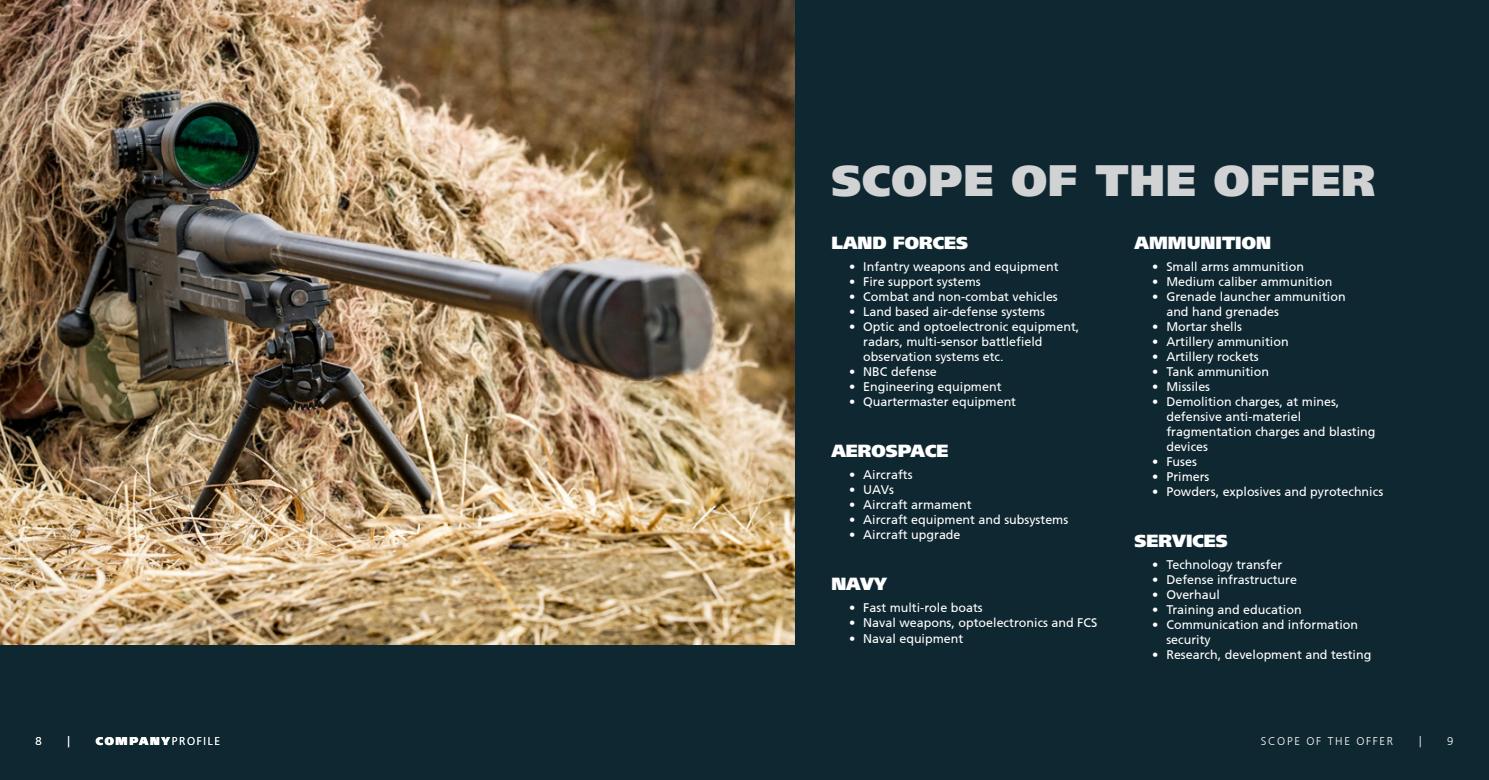
<style>
.page{position:relative;width:1489px;height:780px;background:#fff}
.page>*{position:absolute;margin:0;border:0;box-sizing:border-box;transform-origin:0 0}
.t1{font:900 43.75px "Frutiger LT";letter-spacing:.02em;color:#d1d2d4}
.t2{font:900 17.5px "Frutiger LT";color:#fff}
.t3{font:12.5px/15px "Frutiger CE";color:#fff}
.t4{font:300 11.25px "Frutiger CE";letter-spacing:.15em;color:#fff}
.t5{font:900 11.25px "Frutiger LT";letter-spacing:.15em;color:#fff}
.s1{font-family:"Frutiger CE";font-weight:300}
</style>
<div class="page">
<div style="left:744px;top:0;width:744px;height:780px;background:#0f2730"></div>
<div style="left:0;top:0;width:744px;height:780px;background:#0f2730"></div>
<img style="left:0;top:0;width:794px;height:644px">
<p class="t4" style="left:35px;top:734px;width:8px">8</p>
<p class="t4" style="left:67px;top:734px;width:4px">|</p>
<p class="t5" style="left:96px;top:733px;width:126px">COMPANY<span class="s1">PROFILE</span></p>
<p class="t1" style="left:831px;top:154px;width:545px">SCOPE OF THE OFFER</p>
<p class="t2" style="left:831px;top:232px;width:138px">LAND FORCES</p>
<p class="t3" style="left:849px;top:259px;width:211px">• Infantry weapons and equipment</p>
<p class="t3" style="left:849px;top:274px;width:133px">• Fire support systems</p>
<p class="t3" style="left:849px;top:289px;width:210px">• Combat and non-combat vehicles</p>
<p class="t3" style="left:849px;top:304px;width:197px">• Land based air-defense systems</p>
<p class="t3" style="left:863px;top:319px;width:217px;text-indent:-14px">• Optic and optoelectronic equipment, radars, multi-sensor battlefield observation systems etc.</p>
<p class="t3" style="left:849px;top:364px;width:89px">• NBC defense</p>
<p class="t3" style="left:849px;top:379px;width:154px">• Engineering equipment</p>
<p class="t3" style="left:849px;top:394px;width:168px">• Quartermaster equipment</p>
<p class="t2" style="left:831px;top:440px;width:118px">AEROSPACE</p>
<p class="t3" style="left:849px;top:467px;width:65px">• Aircrafts</p>
<p class="t3" style="left:849px;top:482px;width:46px">• UAVs</p>
<p class="t3" style="left:849px;top:497px;width:124px">• Aircraft armament</p>
<p class="t3" style="left:849px;top:512px;width:221px">• Aircraft equipment and subsystems</p>
<p class="t3" style="left:849px;top:527px;width:113px">• Aircraft upgrade</p>
<p class="t2" style="left:831px;top:573px;width:57px">NAVY</p>
<p class="t3" style="left:849px;top:600px;width:135px">• Fast multi-role boats</p>
<p class="t3" style="left:849px;top:615px;width:250px">• Naval weapons, optoelectronics and FCS</p>
<p class="t3" style="left:849px;top:630px;width:116px">• Naval equipment</p>
<p class="t2" style="left:1134px;top:232px;width:138px">AMMUNITION</p>
<p class="t3" style="left:1152px;top:259px;width:153px">• Small arms ammunition</p>
<p class="t3" style="left:1152px;top:274px;width:182px">• Medium caliber ammunition</p>
<p class="t3" style="left:1166px;top:289px;width:181px;text-indent:-14px">• Grenade launcher ammunition and hand grenades</p>
<p class="t3" style="left:1152px;top:319px;width:91px">• Mortar shells</p>
<p class="t3" style="left:1152px;top:334px;width:138px">• Artillery ammunition</p>
<p class="t3" style="left:1152px;top:349px;width:108px">• Artillery rockets</p>
<p class="t3" style="left:1152px;top:364px;width:118px">• Tank ammunition</p>
<p class="t3" style="left:1152px;top:379px;width:59px">• Missiles</p>
<p class="t3" style="left:1166px;top:394px;width:211px;text-indent:-14px">• Demolition charges, at mines, defensive anti-materiel fragmentation charges and blasting devices</p>
<p class="t3" style="left:1152px;top:454px;width:46px">• Fuses</p>
<p class="t3" style="left:1152px;top:469px;width:59px">• Primers</p>
<p class="t3" style="left:1152px;top:484px;width:232px">• Powders, explosives and pyrotechnics</p>
<p class="t2" style="left:1134px;top:530px;width:95px">SERVICES</p>
<p class="t3" style="left:1152px;top:557px;width:131px">• Technology transfer</p>
<p class="t3" style="left:1152px;top:572px;width:146px">• Defense infrastructure</p>
<p class="t3" style="left:1152px;top:587px;width:69px">• Overhaul</p>
<p class="t3" style="left:1152px;top:602px;width:151px">• Training and education</p>
<p class="t3" style="left:1166px;top:617px;width:193px;text-indent:-14px">• Communication and information security</p>
<p class="t3" style="left:1152px;top:647px;width:221px">• Research, development and testing</p>
<p class="t4" style="left:1260px;top:734px;width:134px">SCOPE OF THE OFFER</p>
<p class="t4" style="left:1418px;top:734px;width:4px">|</p>
<p class="t4" style="left:1447px;top:734px;width:8px">9</p>
</div>
